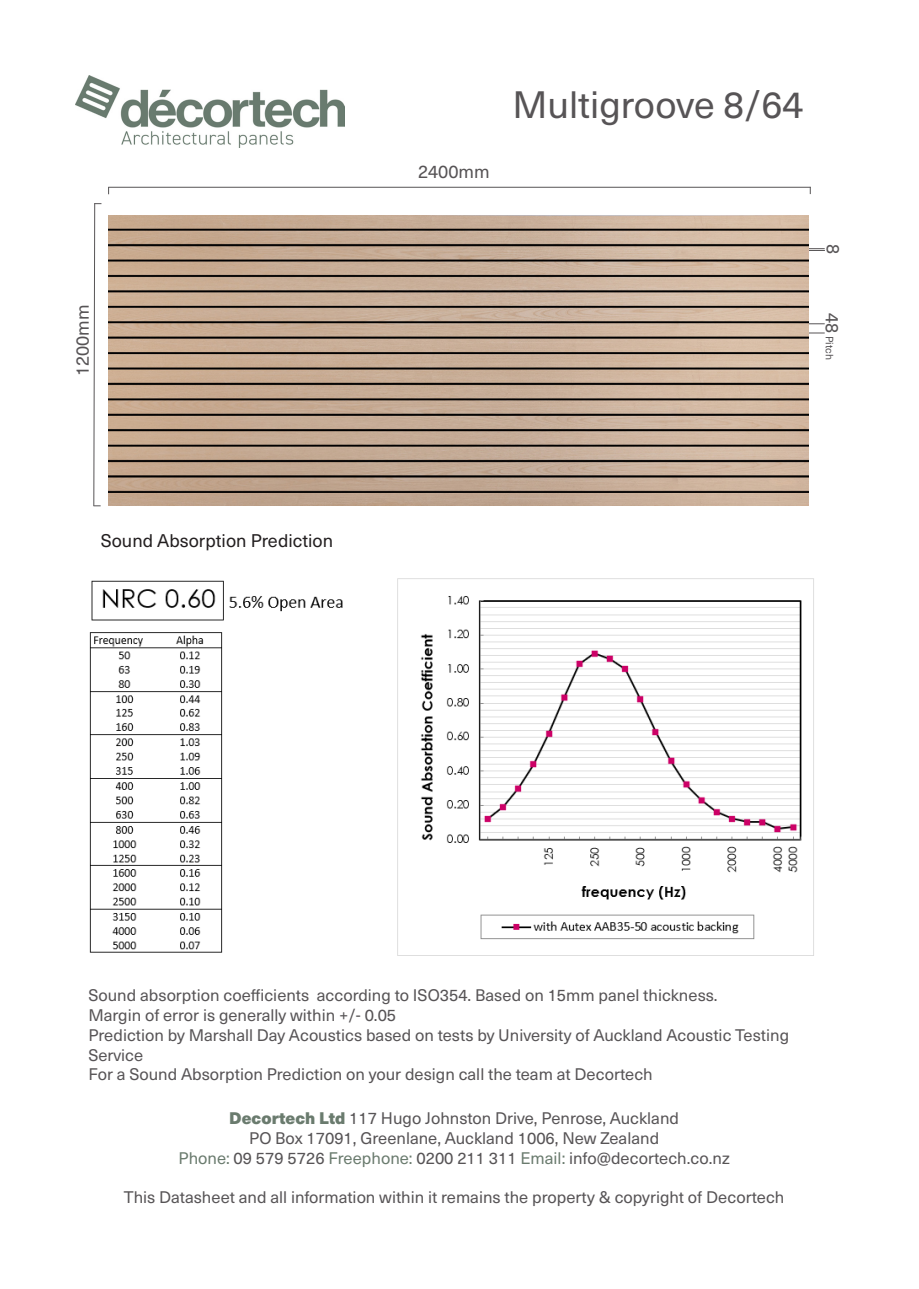
<style>
.page{position:relative;width:919px;height:1289px;background:#fff}
.page>*{position:absolute;margin:0;border:0;box-sizing:border-box;transform-origin:0 0}
.t1{font:37.5px "Neue Haas Unica W1 G";color:#575456}
.t2{font:18px "Neue Haas Unica W1 G";color:#231f20}
.t3{font:18px "Neue Haas Unica W1 G";color:#575456}
.t4{font:16.5px/19.8px "Neue Haas Unica W1 G";color:#575456}
.t5{font:10.5px "Neue Haas Unica W1 G";color:#575456}
.s1{font-size:18px}
.s2{font-weight:900;color:#6a7b6e}
.s3{color:#6a7b6e}
</style>
<div class="page">
<hr style="left:108px;top:187px;width:702px;height:1px;background:#575456">
<svg style="left:93px;top:203px;width:8px;height:303px"></svg>
<svg style="left:808px;top:323px;width:16px;height:1px"></svg>
<svg style="left:808px;top:332px;width:16px;height:1px"></svg>
<svg style="left:808px;top:248px;width:16px;height:1px"></svg>
<hr style="left:771px;top:250px;width:53px;height:1px;background:#575456">
<img style="left:109px;top:216px;width:699px;height:289px">
<img style="left:75px;top:76px;width:269px;height:72px">
<img style="left:89px;top:578px;width:725px;height:378px">
<p class="t3" style="left:418px;top:159px;width:73px">2400mm</p>
<p class="t1" style="left:512px;top:77px;width:293px">Multigroove 8/64</p>
<p class="t3" style="left:846px;top:243px;width:12px;rotate:90deg">8</p>
<p class="t3" style="left:69px;top:376px;width:73px;rotate:-90deg">1200mm</p>
<p class="t5" style="left:837px;top:313px;width:48px;rotate:90deg"><span class="s1">48</span> Pitch</p>
<p class="t2" style="left:101px;top:527px;width:234px">Sound Absorption Prediction</p>
<p class="t4" style="left:88px;top:984px;width:630px">Sound absorption coefficients according to ISO354. Based on 15mm panel thickness.</p>
<p class="t4" style="left:88px;top:1004px;width:309px">Margin of error is generally within +/- 0.05</p>
<p class="t4" style="left:88px;top:1024px;width:702px">Prediction by Marshall Day Acoustics based on tests by University of Auckland Acoustic Testing<br>Service</p>
<p class="t4" style="left:88px;top:1063px;width:566px">For a Sound Absorption Prediction on your design call the team at Decortech</p>
<p class="t4" style="left:229px;top:1107px;width:451px"><span class="s2">Decortech Ltd</span> 117 Hugo Johnston Drive, Penrose, Auckland</p>
<p class="t4" style="left:249px;top:1127px;width:411px">PO Box 17091, Greenlane, Auckland 1006, New Zealand</p>
<p class="t4" style="left:178px;top:1146px;width:552px"><span class="s3">Phone:</span> 09 579 5726 <span class="s3">Freephone:</span> 0200 211 311 <span class="s3">Email:</span> info@decortech.co.nz</p>
<p class="t4" style="left:124px;top:1186px;width:662px">This Datasheet and all information within it remains the property &amp; copyright of Decortech</p>
</div>
